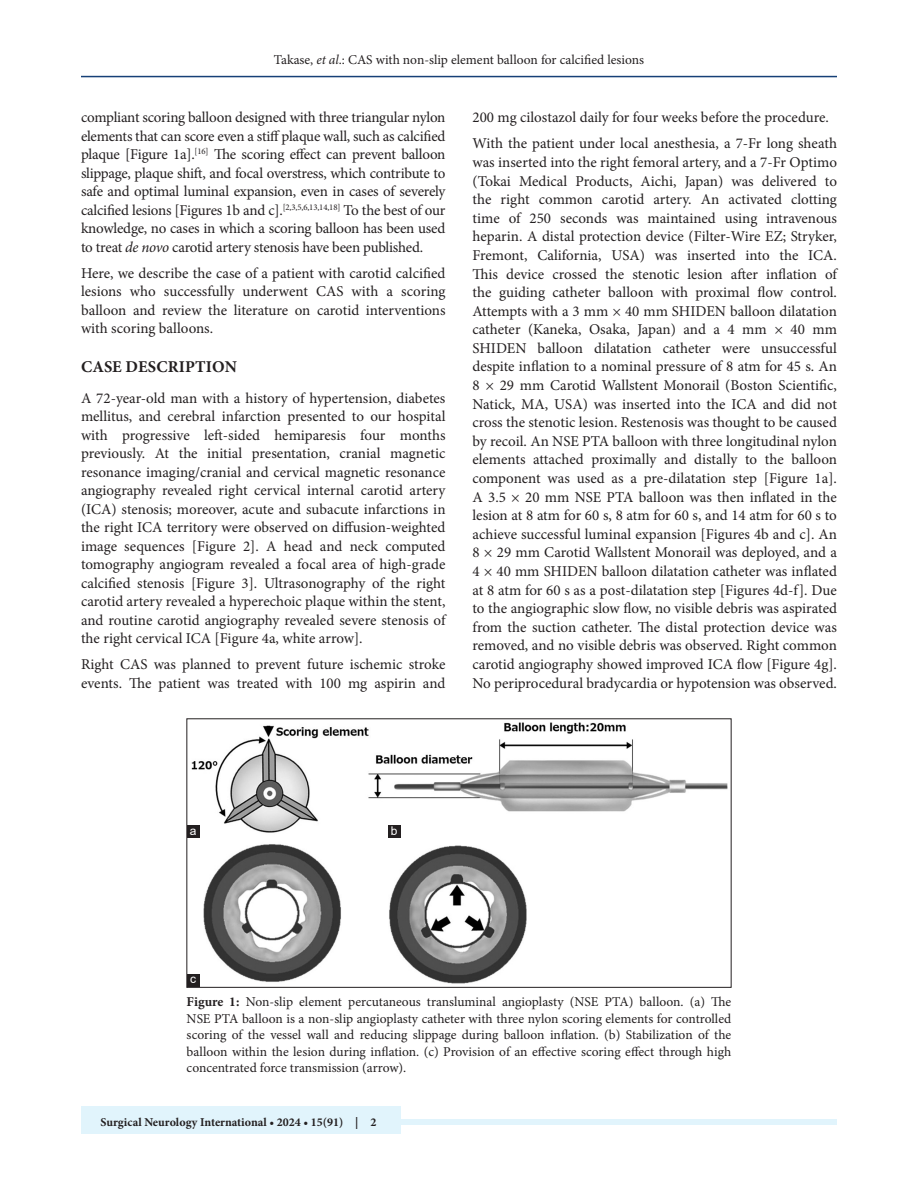
<style>
.page{position:relative;width:918px;height:1188px;background:#fff}
.page>*{position:absolute;margin:0;border:0;box-sizing:border-box;transform-origin:0 0}
.t1{font:700 16.5px "Minion Pro";letter-spacing:.01em;color:#231f20}
.TX{font:15px/18.6px "Minion Pro";letter-spacing:-.005em;color:#231f20;text-align:justify}
.FGC{font:13.5px/16.5px "Minion Pro";color:#231f20;text-align:justify}
.JF{font:700 12px "Minion Pro";color:#231f20}
.LABEL{font:12px "Arial";color:#fff}
.s1{font-style:italic}
.s2{font-weight:700}
</style>
<div class="page">
<hr style="left:81px;top:76px;width:756px;height:1px;background:#164077">
<div style="left:81px;top:1119px;width:756px;height:6px;background:#e1f4fc"></div>
<div style="left:81px;top:1106px;width:319px;height:28px;background:#e1f4fc"></div>
<img style="left:191px;top:722px;width:537px;height:264px">
<div style="left:187px;top:719px;width:544px;height:269px;border:1px solid #231f20"></div>
<div style="left:187px;top:825px;width:12px;height:13px;background:#231f20"></div>
<div style="left:187px;top:974px;width:12px;height:13px;background:#231f20"></div>
<div style="left:388px;top:825px;width:12px;height:13px;background:#231f20"></div>
<p class="FGC" style="left:274px;top:51px;width:372px">Takase, <span class="s1">et al</span>.: CAS with non-slip element balloon for calcified lesions</p>
<p class="TX" style="left:81px;top:108px;width:366px">compliant scoring balloon designed with three triangular nylon elements that can score even a stiff plaque wall, such as calcified plaque [Figure 1a].<sup>[16]</sup> The scoring effect can prevent balloon slippage, plaque shift, and focal overstress, which contribute to safe and optimal luminal expansion, even in cases of severely calcified lesions [Figures 1b and c].<sup>[2,3,5,6,13,14,18]</sup> To the best of our knowledge, no cases in which a scoring balloon has been used to treat <span class="s1">de novo</span> carotid artery stenosis have been published.</p>
<p class="TX" style="left:81px;top:264px;width:366px">Here, we describe the case of a patient with carotid calcified lesions who successfully underwent CAS with a scoring balloon and review the literature on carotid interventions with scoring balloons.</p>
<h1 class="t1" style="left:81px;top:356px;width:157px">CASE DESCRIPTION</h1>
<p class="TX" style="left:81px;top:389px;width:366px">A 72-year-old man with a history of hypertension, diabetes mellitus, and cerebral infarction presented to our hospital with progressive left-sided hemiparesis four months previously. At the initial presentation, cranial magnetic resonance imaging/cranial and cervical magnetic resonance angiography revealed right cervical internal carotid artery (ICA) stenosis; moreover, acute and subacute infarctions in the right ICA territory were observed on diffusion-weighted image sequences [Figure 2]. A head and neck computed tomography angiogram revealed a focal area of high-grade calcified stenosis [Figure 3]. Ultrasonography of the right carotid artery revealed a hyperechoic plaque within the stent, and routine carotid angiography revealed severe stenosis of the right cervical ICA [Figure 4a, white arrow].</p>
<p class="TX" style="left:81px;top:655px;width:366px">Right CAS was planned to prevent future ischemic stroke events. The patient was treated with 100 mg aspirin and</p>
<p class="TX" style="left:472px;top:108px;width:358px">200 mg cilostazol daily for four weeks before the procedure.</p>
<p class="TX" style="left:472px;top:134px;width:366px">With the patient under local anesthesia, a 7-Fr long sheath was inserted into the right femoral artery, and a 7-Fr Optimo (Tokai Medical Products, Aichi, Japan) was delivered to the right common carotid artery. An activated clotting time of 250 seconds was maintained using intravenous heparin. A distal protection device (Filter-Wire EZ; Stryker, Fremont, California, USA) was inserted into the ICA.<br>This device crossed the stenotic lesion after inflation of the guiding catheter balloon with proximal flow control.<br>Attempts with a 3 mm × 40 mm SHIDEN balloon dilatation catheter (Kaneka, Osaka, Japan) and a 4 mm × 40 mm SHIDEN balloon dilatation catheter were unsuccessful despite inflation to a nominal pressure of 8 atm for 45 s. An 8 × 29 mm Carotid Wallstent Monorail (Boston Scientific, Natick, MA, USA) was inserted into the ICA and did not cross the stenotic lesion. Restenosis was thought to be caused by recoil. An NSE PTA balloon with three longitudinal nylon elements attached proximally and distally to the balloon component was used as a pre-dilatation step [Figure 1a].<br>A 3.5 × 20 mm NSE PTA balloon was then inflated in the lesion at 8 atm for 60 s, 8 atm for 60 s, and 14 atm for 60 s to achieve successful luminal expansion [Figures 4b and c]. An 8 × 29 mm Carotid Wallstent Monorail was deployed, and a 4 × 40 mm SHIDEN balloon dilatation catheter was inflated at 8 atm for 60 s as a post-dilatation step [Figures 4d-f]. Due to the angiographic slow flow, no visible debris was aspirated from the suction catheter. The distal protection device was removed, and no visible debris was observed. Right common carotid angiography showed improved ICA flow [Figure 4g].<br>No periprocedural bradycardia or hypotension was observed.</p>
<p class="LABEL" style="left:190px;top:822px;width:8px">a</p>
<p class="LABEL" style="left:391px;top:822px;width:8px">b</p>
<p class="LABEL" style="left:190px;top:971px;width:7px">c</p>
<p class="FGC" style="left:187px;top:994px;width:546px"><span class="s2">Figure 1:</span> Non-slip element percutaneous transluminal angioplasty (NSE PTA) balloon. (a) The NSE PTA balloon is a non-slip angioplasty catheter with three nylon scoring elements for controlled scoring of the vessel wall and reducing slippage during balloon inflation. (b) Stabilization of the balloon within the lesion during inflation. (c) Provision of an effective scoring effect through high concentrated force transmission (arrow).</p>
<p class="JF" style="left:100px;top:1113px;width:278px">Surgical Neurology International • 2024 • 15(91) | 2</p>
</div>
